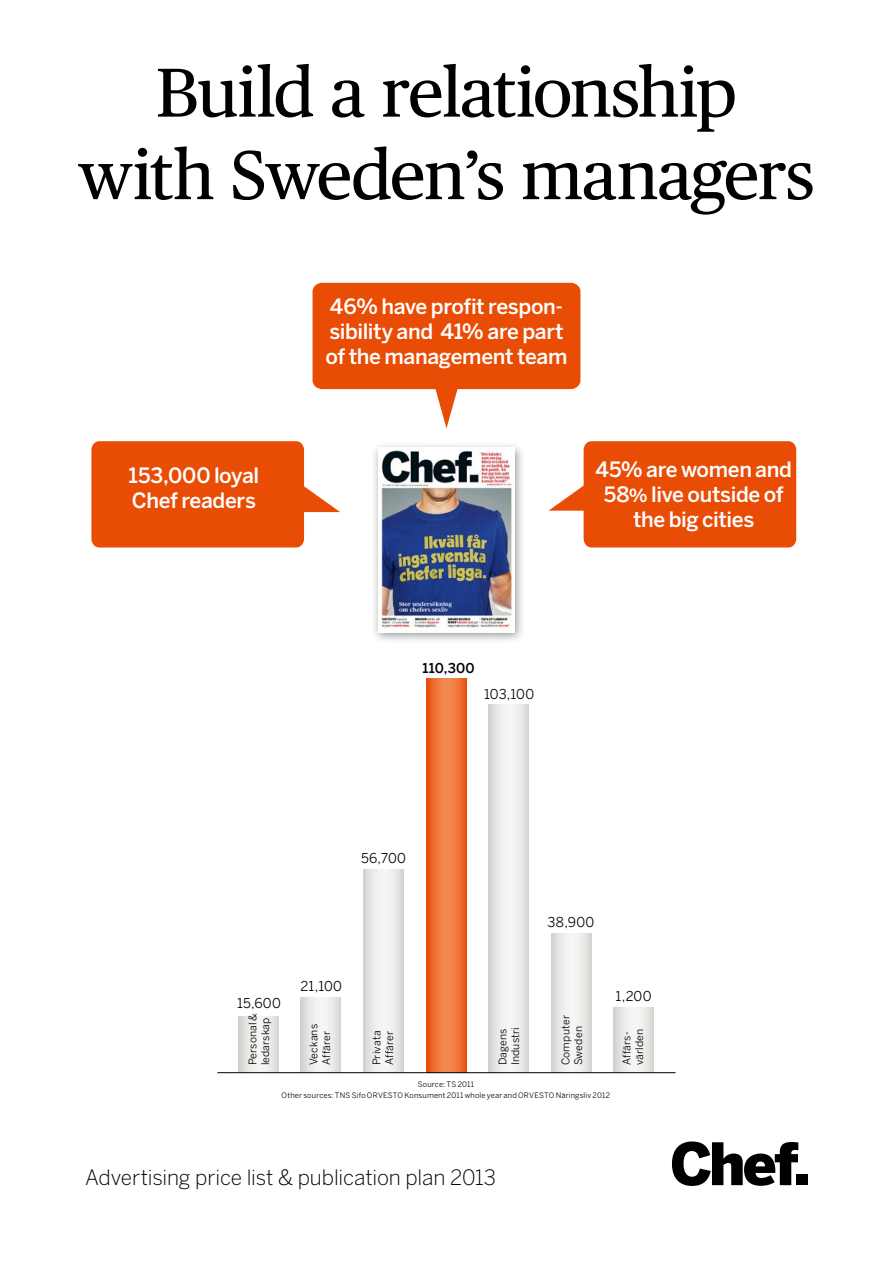
<style>
.page{position:relative;width:893px;height:1263px;background:#fff}
.page>*{position:absolute;margin:0;border:0;box-sizing:border-box;transform-origin:0 0}
.t1{font:69px/82.5px "Publico Text Sv";letter-spacing:-.025em;color:#000;text-align:center}
.t2{font:500 21px/25.2px "Benton Sans";letter-spacing:-.015em;color:#fff}
.t3{font:300 21px "Benton Sans";letter-spacing:-.01em;color:#000}
.t4{font:13.5px "Benton Sans";letter-spacing:.02em;color:#000}
.t5{font:500 13.5px "Benton Sans";letter-spacing:.015em;color:#000}
.t6{font:10.5px/12.6px "Benton Sans";letter-spacing:.015em;color:#000}
.t7{font:7.5px/10.5px "Benton Sans";letter-spacing:.02em;color:#000;text-align:center}
.s1{font-size:18px}
</style>
<div class="page">
<svg style="left:672px;top:1141px;width:126px;height:45px"></svg>
<div style="left:796px;top:1175px;width:11px;height:10px;background:#000"></div>
<div style="left:313px;top:283px;width:267px;height:106px;background:#e94c05;border-radius:9px"></div>
<svg style="left:304px;top:477px;width:36px;height:35px"></svg>
<div style="left:91px;top:441px;width:213px;height:106px;background:#e94c05;border-radius:8px"></div>
<svg style="left:549px;top:475px;width:35px;height:36px"></svg>
<div style="left:584px;top:441px;width:212px;height:106px;background:#e94c05;border-radius:8px"></div>
<svg style="left:432px;top:389px;width:29px;height:39px"></svg>
<div style="left:371px;top:442px;width:155px;height:203px;background:#000;opacity:.4"></div>
<img style="left:378px;top:448px;width:137px;height:184px">
<svg style="left:426px;top:678px;width:40px;height:394px;background:#ee7336"></svg>
<svg style="left:489px;top:704px;width:40px;height:368px"></svg>
<svg style="left:363px;top:870px;width:40px;height:202px"></svg>
<svg style="left:301px;top:997px;width:40px;height:75px"></svg>
<svg style="left:239px;top:1017px;width:40px;height:55px"></svg>
<svg style="left:551px;top:934px;width:40px;height:138px"></svg>
<svg style="left:613px;top:1008px;width:40px;height:64px"></svg>
<hr style="left:217px;top:1072px;width:459px;height:1px;background:#000">
<h1 class="t1" style="left:78px;top:47px;width:738px">Build a relationship<br>with Sweden’s managers</h1>
<p class="t2" style="left:326px;top:293px;width:243px">46% have profit respon&shy;sibility and 41% are part of the management team</p>
<p class="t2" style="left:128px;top:463px;width:132px">153,000 loyal<br>Chef readers</p>
<p class="t2" style="left:595px;top:456px;width:198px;text-align:center">45% are women and<br>58<span class="s1">%</span> live outside of the big cities</p>
<p class="t5" style="left:422px;top:660px;width:54px">110,300</p>
<p class="t4" style="left:484px;top:686px;width:51px">103,100</p>
<p class="t4" style="left:361px;top:850px;width:46px">56,700</p>
<p class="t4" style="left:237px;top:995px;width:45px">15,600</p>
<p class="t4" style="left:301px;top:978px;width:43px">21,100</p>
<p class="t6" style="left:246px;top:1065px;width:53px;rotate:-90deg">Personal &amp; ledarskap</p>
<p class="t6" style="left:307px;top:1065px;width:43px;rotate:-90deg">Veckans<br>Affärer</p>
<p class="t6" style="left:370px;top:1065px;width:37px;rotate:-90deg">Privata<br>Affärer</p>
<p class="t6" style="left:496px;top:1065px;width:40px;rotate:-90deg">Dagens<br>Industri</p>
<p class="t4" style="left:548px;top:914px;width:48px">38,900</p>
<p class="t6" style="left:559px;top:1065px;width:52px;rotate:-90deg">Computer<br>Sweden</p>
<p class="t4" style="left:616px;top:988px;width:37px">1,200</p>
<p class="t6" style="left:620px;top:1065px;width:38px;rotate:-90deg">Affärs&shy;världen</p>
<p class="t7" style="left:282px;top:1079px;width:330px">Source: TS 2011<br>Other sources: TNS Sifo ORVESTO Konsument 2011 whole year and ORVESTO Näringsliv 2012</p>
<p class="t3" style="left:85px;top:1165px;width:412px">Advertising price list &amp; publication plan 2013</p>
</div>
